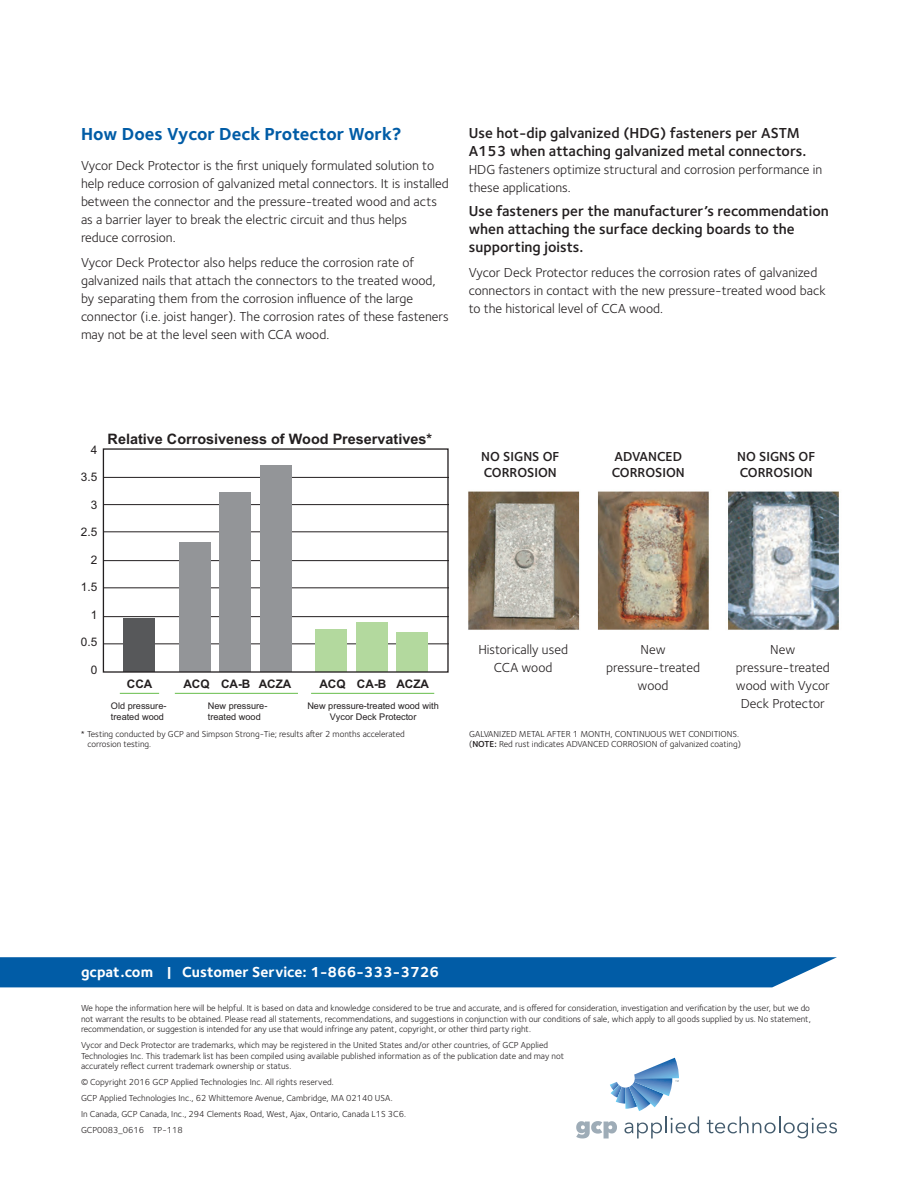
<style>
.page{position:relative;width:918px;height:1188px;background:#fff}
.page>*{position:absolute;margin:0;border:0;box-sizing:border-box;transform-origin:0 0}
.Product_Descriptor_C{font:700 18px "Foundry Sterling";color:#015ca6}
.Text{font:600 15px/18px "Foundry Sterling";color:#231f20}
.Contact_Bar{font:700 15px "Foundry Sterling";color:#fff}
.t1{font:700 14.4px "Arial";color:#231f20}
.Text-2{font:13.5px/18px "Foundry Sterling";color:#231f20}
.BoilerPlate_Text{font:13.5px/18px "Foundry Sterling";color:#231f20;text-align:center}
.BoilerPlate_Text-2{font:600 13.5px "Foundry Sterling";color:#231f20}
.t2{font:700 11.85px "Arial";color:#231f20}
.t3{font:11.85px "Arial";color:#231f20}
.t4{font:9.15px/10.9px "Arial";color:#231f20}
.BoilerPlate_Text-3{font:9px/10.5px "Foundry Sterling";color:#231f20}
.s1{font-weight:600}
</style>
<div class="page">
<svg style="left:0;top:957px;width:837px;height:30px;background:#0c63a9"></svg>
<svg style="left:707px;top:1116px;width:130px;height:22px"></svg>
<svg style="left:576px;top:1058px;width:123px;height:80px"></svg>
<hr style="left:103px;top:504px;width:346px;height:1px;background:#231f20">
<hr style="left:103px;top:477px;width:346px;height:1px;background:#231f20">
<hr style="left:103px;top:531px;width:345px;height:1px;background:#231f20">
<hr style="left:103px;top:560px;width:346px;height:1px;background:#231f20">
<hr style="left:103px;top:588px;width:346px;height:1px;background:#231f20">
<hr style="left:103px;top:616px;width:346px;height:1px;background:#231f20">
<hr style="left:103px;top:644px;width:346px;height:1px;background:#231f20">
<div style="left:124px;top:618px;width:31px;height:54px;background:#57585a"></div>
<div style="left:180px;top:543px;width:31px;height:129px;background:#939598"></div>
<div style="left:220px;top:493px;width:31px;height:179px;background:#939598"></div>
<div style="left:260px;top:466px;width:31px;height:206px;background:#939598"></div>
<div style="left:316px;top:629px;width:31px;height:43px;background:#b3d99e"></div>
<div style="left:356px;top:623px;width:31px;height:49px;background:#b3d99e"></div>
<div style="left:396px;top:633px;width:32px;height:39px;background:#b3d99e"></div>
<hr style="left:311px;top:693px;width:123px;height:1px;background:#67bd4a">
<hr style="left:175px;top:693px;width:123px;height:1px;background:#67bd4a">
<hr style="left:120px;top:693px;width:39px;height:1px;background:#67bd4a">
<div style="left:103px;top:448px;width:346px;height:225px;border:1px solid #231f20"></div>
<img style="left:468px;top:491px;width:371px;height:139px">
<p class="Product_Descriptor_C" style="left:81px;top:124px;width:322px">How Does Vycor Deck Protector Work?</p>
<p class="Text-2" style="left:81px;top:157px;width:369px">Vycor Deck Protector is the first uniquely formulated solution to help reduce corrosion of galvanized metal connectors. It is installed between the connector and the pressure-treated wood and acts as a barrier layer to break the electric circuit and thus helps<br>reduce corrosion.</p>
<p class="Text-2" style="left:81px;top:254px;width:369px">Vycor Deck Protector also helps reduce the corrosion rate of galvanized nails that attach the connectors to the treated wood, by separating them from the corrosion influence of the large connector (i.e. joist hanger). The corrosion rates of these fasteners may not be at the level seen with CCA wood.</p>
<p class="Text" style="left:469px;top:124px;width:339px">Use hot-dip galvanized (HDG) fasteners per ASTM<br>A153 when attaching galvanized metal connectors.</p>
<p class="Text-2" style="left:469px;top:160px;width:355px">HDG fasteners optimize structural and corrosion performance in these applications.</p>
<p class="Text" style="left:469px;top:203px;width:362px">Use fasteners per the manufacturer’s recommendation when attaching the surface decking boards to the supporting joists.</p>
<p class="Text-2" style="left:469px;top:264px;width:358px">Vycor Deck Protector reduces the corrosion rates of galvanized connectors in contact with the new pressure-treated wood back to the historical level of CCA wood.</p>
<p class="t1" style="left:108px;top:430px;width:326px">Relative Corrosiveness of Wood Preservatives*</p>
<p class="t3" style="left:91px;top:442px;width:8px">4</p>
<p class="t3" style="left:81px;top:469px;width:18px">3.5</p>
<p class="t3" style="left:91px;top:497px;width:8px">3</p>
<p class="t3" style="left:81px;top:524px;width:18px">2.5</p>
<p class="t3" style="left:91px;top:552px;width:8px">2</p>
<p class="t3" style="left:81px;top:579px;width:18px">1.5</p>
<p class="t3" style="left:91px;top:607px;width:8px">1</p>
<p class="t3" style="left:81px;top:634px;width:18px">0.5</p>
<p class="t3" style="left:91px;top:662px;width:8px">0</p>
<p class="BoilerPlate_Text-2" style="left:481px;top:449px;width:79px">NO SIGNS OF</p>
<p class="BoilerPlate_Text-2" style="left:484px;top:464px;width:75px">CORROSION</p>
<p class="BoilerPlate_Text-2" style="left:615px;top:449px;width:69px">ADVANCED</p>
<p class="BoilerPlate_Text-2" style="left:612px;top:464px;width:75px">CORROSION</p>
<p class="BoilerPlate_Text-2" style="left:737px;top:449px;width:79px">NO SIGNS OF</p>
<p class="BoilerPlate_Text-2" style="left:740px;top:464px;width:75px">CORROSION</p>
<p class="BoilerPlate_Text" style="left:478px;top:641px;width:91px">Historically used<br>CCA wood</p>
<p class="BoilerPlate_Text" style="left:606px;top:641px;width:95px">New pressure-treated wood</p>
<p class="BoilerPlate_Text" style="left:736px;top:641px;width:95px">New pressure-treated wood with Vycor<br>Deck Protector</p>
<p class="t2" style="left:127px;top:676px;width:27px">CCA</p>
<p class="t2" style="left:183px;top:676px;width:110px">ACQ CA-B ACZA</p>
<p class="t2" style="left:319px;top:676px;width:111px">ACQ CA-B ACZA</p>
<p class="t4" style="left:111px;top:700px;width:57px">Old pressure&shy;treated wood</p>
<p class="t4" style="left:208px;top:700px;width:61px">New pressure&shy;treated wood</p>
<p class="t4" style="left:307px;top:700px;width:133px;text-align:center">New pressure-treated wood with<br>Vycor Deck Protector</p>
<p class="BoilerPlate_Text-3" style="left:87px;top:729px;width:319px;text-indent:-6px">* Testing conducted by GCP and Simpson Strong-Tie; results after 2 months accelerated corrosion testing.</p>
<p class="BoilerPlate_Text-3" style="left:469px;top:729px;width:273px">GALVANIZED METAL AFTER 1 MONTH, CONTINUOUS WET CONDITIONS. (<span class="s1">NOTE:</span> Red rust indicates ADVANCED CORROSION of galvanized coating)</p>
<p class="Contact_Bar" style="left:81px;top:963px;width:360px">gcpat.com | Customer Service: 1-866-333-3726</p>
<p class="BoilerPlate_Text-3" style="left:81px;top:1003px;width:732px">We hope the information here will be helpful. It is based on data and knowledge considered to be true and accurate, and is offered for consideration, investigation and verification by the user, but we do not warrant the results to be obtained. Please read all statements, recommendations, and suggestions in conjunction with our conditions of sale, which apply to all goods supplied by us. No statement, recommendation, or suggestion is intended for any use that would infringe any patent, copyright, or other third party right.</p>
<p class="BoilerPlate_Text-3" style="left:81px;top:1040px;width:485px">Vycor and Deck Protector are trademarks, which may be registered in the United States and/or other countries, of GCP Applied<br>Technologies Inc. This trademark list has been compiled using available published information as of the publication date and may not accurately reflect current trademark ownership or status.</p>
<p class="BoilerPlate_Text-3" style="left:81px;top:1077px;width:254px">© Copyright 2016 GCP Applied Technologies Inc. All rights reserved.</p>
<p class="BoilerPlate_Text-3" style="left:81px;top:1093px;width:313px">GCP Applied Technologies Inc., 62 Whittemore Avenue, Cambridge, MA 02140 USA.</p>
<p class="BoilerPlate_Text-3" style="left:81px;top:1109px;width:326px">In Canada, GCP Canada, Inc., 294 Clements Road, West, Ajax, Ontario, Canada L1S 3C6.</p>
<p class="BoilerPlate_Text-3" style="left:81px;top:1125px;width:103px">GCP0083_0616 TP-118</p>
</div>
